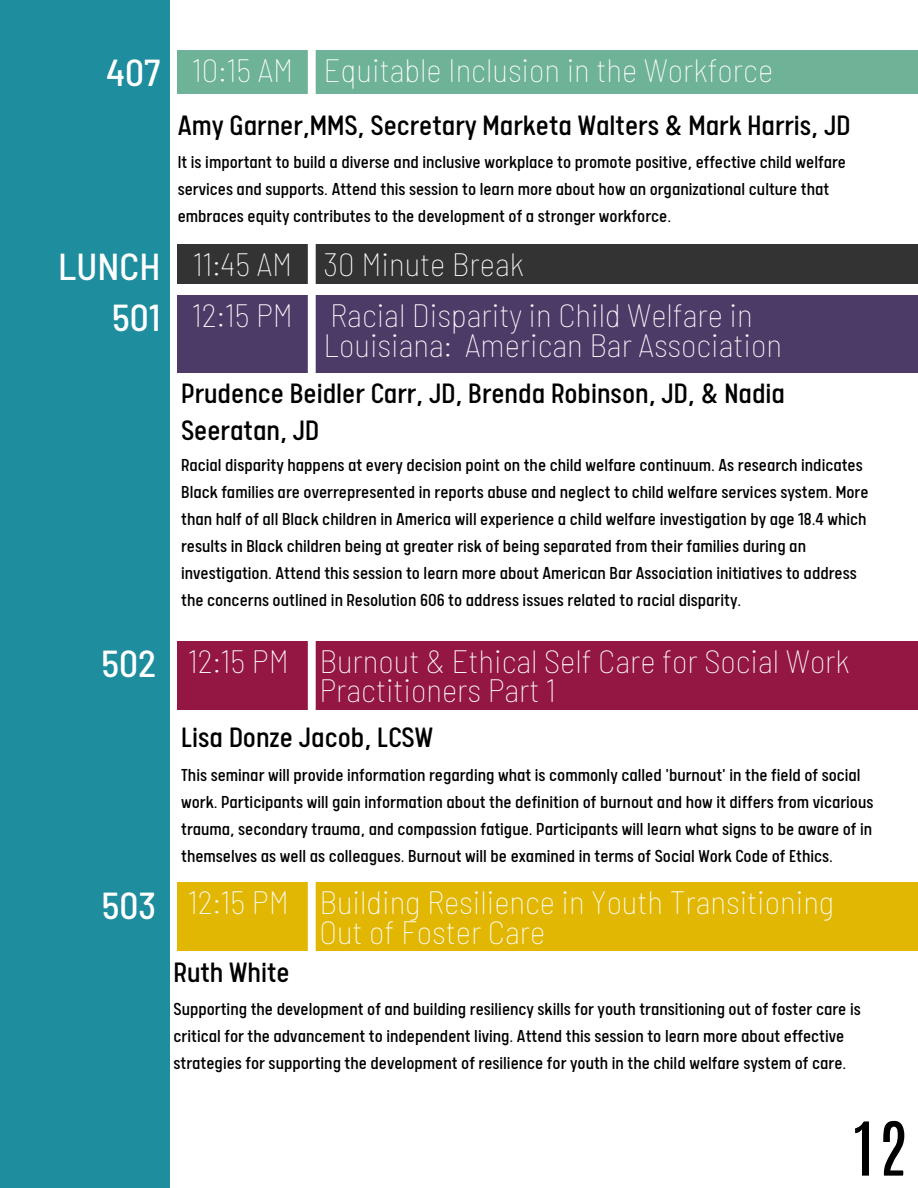
<style>
.page{position:relative;width:918px;height:1188px;background:#fff}
.page>*{position:absolute;margin:0;border:0;box-sizing:border-box;transform-origin:0 0}
.t1{font:700 64.65px "Antonio";color:#000}
.t2{font:100 semi-condensed 33px/29.2px "Barlow";color:#fff}
.t3{font:31.5px/37.2px "Calps";color:#000}
.t4{font:19.5px/27px "Calps";color:#000}
.s1{font-weight:500;font-size:37.5px}
</style>
<div class="page">
<div style="left:0;top:50px;width:918px;height:44px;background:#6eb297"></div>
<div style="left:0;top:244px;width:918px;height:40px;background:#333"></div>
<div style="left:0;top:295px;width:918px;height:78px;background:#4d3b67"></div>
<div style="left:0;top:641px;width:918px;height:69px;background:#941643"></div>
<div style="left:0;top:882px;width:918px;height:69px;background:#e1b703"></div>
<div style="left:1px;top:0;width:176px;height:1188px;background:#fff"></div>
<div style="left:0;top:0;width:170px;height:1188px;background:#1e8d9e"></div>
<div style="left:308px;top:0;width:8px;height:1188px;background:#fff"></div>
<h2 class="t2" style="left:106px;top:54px;width:668px"><span class="s1">407</span> 10:15 AM Equitable Inclusion in the Workforce</h2>
<h3 class="t3" style="left:178px;top:111px;width:674px">Amy Garner,MMS, Secretary Marketa Walters &amp; Mark Harris, JD</h3>
<p class="t4" style="left:178px;top:152px;width:670px">It is important to build a diverse and inclusive workplace to promote positive, effective child welfare services and supports. Attend this session to learn more about how an organizational culture that embraces equity contributes to the development of a stronger workforce.</p>
<h2 class="t2" style="left:58px;top:248px;width:467px"><span class="s1">LUNCH</span> 11:45 AM 30 Minute Break</h2>
<h2 class="t2" style="left:324px;top:299px;width:460px;text-indent:-211px"><span class="s1">501</span> 12:15 PM Racial Disparity in Child Welfare in<br>Louisiana: American Bar Association</h2>
<h3 class="t3" style="left:181px;top:379px;width:605px">Prudence Beidler Carr, JD, Brenda Robinson, JD, &amp; Nadia<br>Seeratan, JD</h3>
<p class="t4" style="left:181px;top:454px;width:689px">Racial disparity happens at every decision point on the child welfare continuum. As research indicates Black families are overrepresented in reports abuse and neglect to child welfare services system. More than half of all Black children in America will experience a child welfare investigation by age 18.4 which results in Black children being at greater risk of being separated from their families during an investigation. Attend this session to learn more about American Bar Association initiatives to address the concerns outlined in Resolution 606 to address issues related to racial disparity.</p>
<h2 class="t2" style="left:319px;top:645px;width:532px;text-indent:-218px"><span class="s1">502</span> 12:15 PM Burnout &amp; Ethical Self Care for Social Work<br>Practitioners Part 1</h2>
<h3 class="t3" style="left:181px;top:723px;width:253px">Lisa Donze Jacob, LCSW</h3>
<p class="t4" style="left:181px;top:764px;width:694px">This seminar will provide information regarding what is commonly called 'burnout' in the field of social work. Participants will gain information about the definition of burnout and how it differs from vicarious trauma, secondary trauma, and compassion fatigue. Participants will learn what signs to be aware of in themselves as well as colleagues. Burnout will be examined in terms of Social Work Code of Ethics.</p>
<h2 class="t2" style="left:319px;top:887px;width:516px;text-indent:-218px"><span class="s1">503</span> 12:15 PM Building Resilience in Youth Transitioning<br>Out of Foster Care</h2>
<h3 class="t3" style="left:174px;top:958px;width:118px">Ruth White</h3>
<p class="t4" style="left:174px;top:999px;width:689px">Supporting the development of and building resiliency skills for youth transitioning out of foster care is critical for the advancement to independent living. Attend this session to learn more about effective strategies for supporting the development of resilience for youth in the child welfare system of care.</p>
<h1 class="t1" style="left:853px;top:1102px;width:56px">12</h1>
</div>
